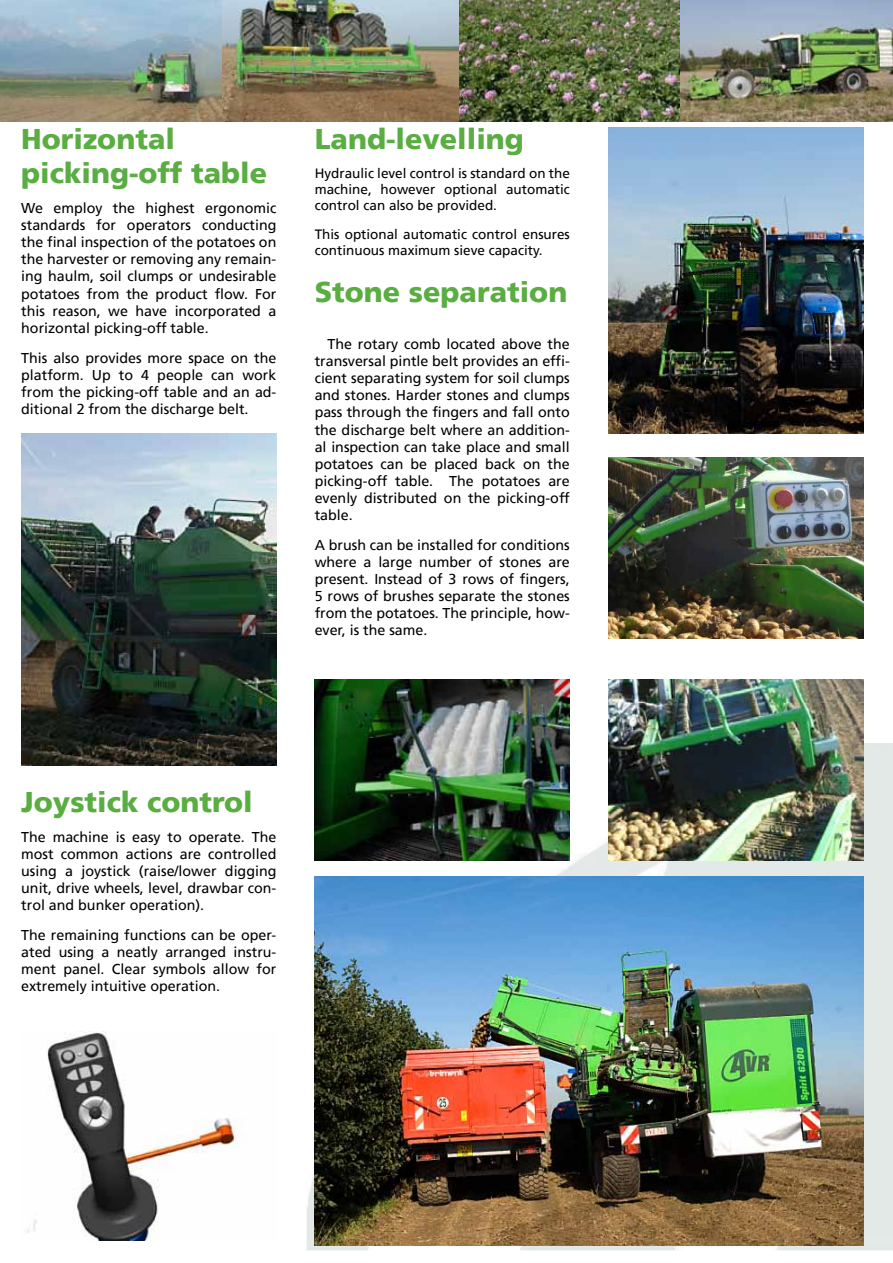
<style>
.page{position:relative;width:893px;height:1263px;background:#fff}
.page>*{position:absolute;margin:0;border:0;box-sizing:border-box;transform-origin:0 0}
.t1{font:900 28.5px/34.2px "Frutiger";color:#59ad41}
.t2{font:14.25px/17.1px "Frutiger";color:#000;text-align:justify}
.t3{font:13.5px/16.2px "Frutiger";color:#000;text-align:justify}
</style>
<div class="page">
<img style="left:307px;top:743px;width:586px;height:507px">
<img style="left:608px;top:679px;width:255px;height:181px">
<img style="left:26px;top:1032px;width:211px;height:208px">
<img style="left:315px;top:876px;width:548px;height:370px">
<img style="left:315px;top:679px;width:255px;height:181px">
<img style="left:608px;top:128px;width:255px;height:306px">
<img style="left:21px;top:434px;width:255px;height:332px">
<img style="left:608px;top:458px;width:255px;height:181px">
<img style="left:0;top:0;width:222px;height:121px">
<img style="left:459px;top:0;width:434px;height:121px">
<img style="left:222px;top:0;width:237px;height:121px">
<h1 class="t1" style="left:21px;top:122px;width:247px">Horizontal picking-off table</h1>
<p class="t2" style="left:21px;top:200px;width:257px">We employ the highest ergonomic standards for operators conducting the final inspection of the potatoes on the harvester or removing any remain&shy;ing haulm, soil clumps or undesirable potatoes from the product flow. For this reason, we have incorporated a horizontal picking-off table.</p>
<p class="t2" style="left:21px;top:349px;width:257px">This also provides more space on the platform. Up to 4 people can work from the picking-off table and an ad&shy;ditional 2 from the discharge belt.</p>
<h1 class="t1" style="left:315px;top:122px;width:211px">Land-levelling</h1>
<p class="t3" style="left:315px;top:165px;width:257px">Hydraulic level control is standard on the machine, however optional automatic control can also be provided.</p>
<p class="t3" style="left:315px;top:227px;width:257px">This optional automatic control ensures continuous maximum sieve capacity.</p>
<h1 class="t1" style="left:315px;top:275px;width:254px">Stone separation</h1>
<p class="t2" style="left:315px;top:336px;width:257px;text-indent:13px">The rotary comb located above the transversal pintle belt provides an effi&shy;cient separating system for soil clumps and stones. Harder stones and clumps pass through the fingers and fall onto the discharge belt where an addition&shy;al inspection can take place and small potatoes can be placed back on the picking-off table. The potatoes are evenly distributed on the picking-off table.</p>
<p class="t2" style="left:315px;top:536px;width:257px">A brush can be installed for conditions where a large number of stones are present. Instead of 3 rows of fingers, 5 rows of brushes separate the stones from the potatoes. The principle, how&shy;ever, is the same.</p>
<h1 class="t1" style="left:21px;top:785px;width:233px">Joystick control</h1>
<p class="t2" style="left:21px;top:828px;width:257px">The machine is easy to operate. The most common actions are controlled using a joystick (raise/lower digging unit, drive wheels, level, drawbar con&shy;trol and bunker operation).</p>
<p class="t2" style="left:21px;top:927px;width:257px">The remaining functions can be oper&shy;ated using a neatly arranged instru&shy;ment panel. Clear symbols allow for extremely intuitive operation.</p>
</div>
